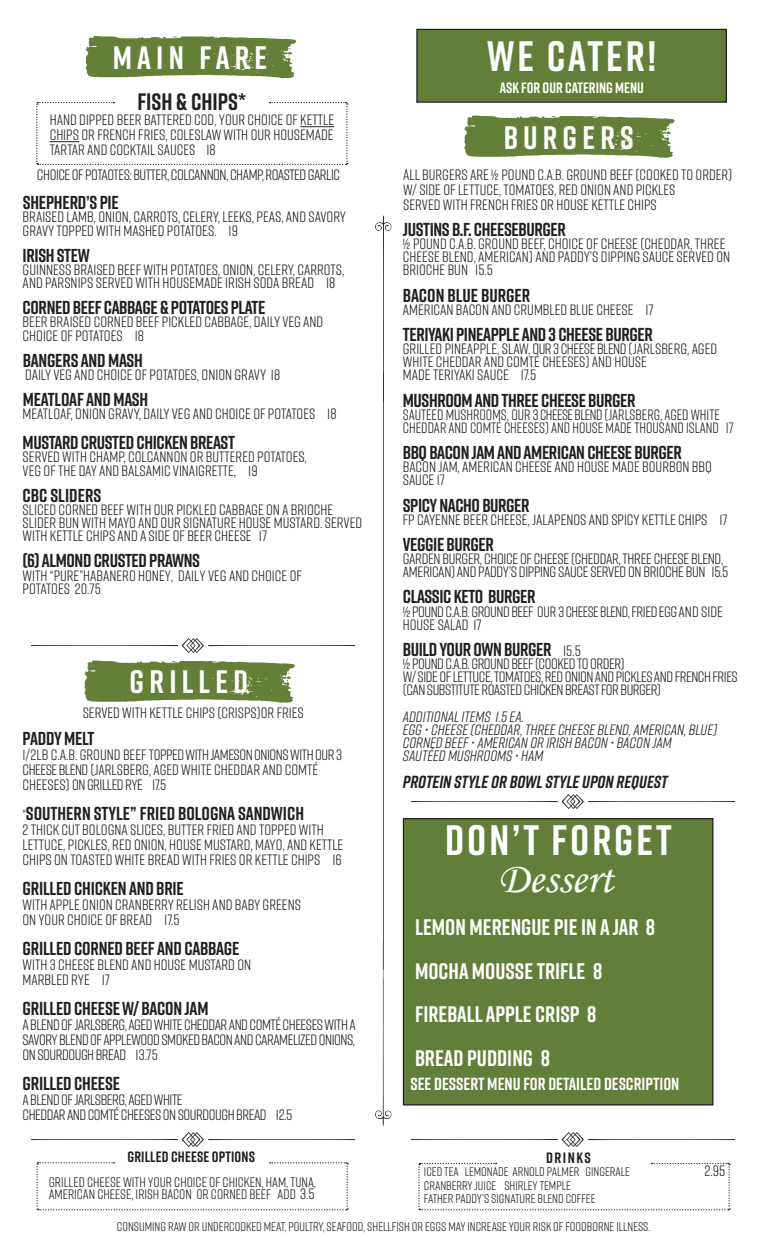
<style>
.page{position:relative;width:765px;height:1260px;background:#fff}
.page>*{position:absolute;margin:0;border:0;box-sizing:border-box;transform-origin:0 0}
.t1{font:43.75px "Monotype Corsiva";color:#fff}
.t2{font:700 42.5px "Rift";letter-spacing:.07em;color:#fff}
.t3{font:700 32.5px "Rift";letter-spacing:.16em;color:#fff}
.t4{font:700 23.75px "Rift";color:#231f20}
.t5{font:700 22.5px/43.8px "Rift";color:#fff}
.t6{font:700 18.75px "Rift";letter-spacing:-.02em;color:#231f20}
.t7{font:700 18.75px "Rift";color:#231f20}
.t8{font:700 17.5px "Rift";color:#fff}
.t9{font:italic 700 17.5px "Rift";color:#231f20}
.t10{font:15px/13.1px "Rift";color:#231f20}
.t11{font:15px/13.1px "Rift";letter-spacing:-.03em;color:#231f20}
.t12{font:15px/15px "Rift";letter-spacing:-.02em;color:#231f20}
.t13{font:italic 15px/13.1px "Rift";color:#231f20}
.t14{font:15px/13.1px "Rift";color:#231f20;scale:.95 1}
.t15{font:700 15px "Rift";letter-spacing:.01em;color:#231f20}
.t16{font:700 15px "Rift";color:#fff}
.t17{font:13.75px/12.5px "Rift";color:#231f20}
.t18{font:12.5px/13.8px "Rift";color:#231f20}
.s1{font-weight:400;font-size:15px}
.s2{font-size:15px}
</style>
<div class="page">
<div style="left:417px;top:29px;width:309px;height:73px;background:#627e38"></div>
<div style="left:416px;top:29px;width:311px;height:74px;border:1px solid #231f20"></div>
<svg style="left:84px;top:660px;width:211px;height:43px;background:#799154"></svg>
<img style="left:375px;top:215px;width:28px;height:911px">
<svg style="left:36px;top:102px;width:312px;height:63px"></svg>
<svg style="left:86px;top:36px;width:210px;height:42px;background:#758d4f"></svg>
<svg style="left:37px;top:1162px;width:311px;height:48px"></svg>
<svg style="left:418px;top:1163px;width:312px;height:47px"></svg>
<img style="left:30px;top:638px;width:326px;height:14px">
<img style="left:410px;top:1132px;width:326px;height:14px">
<img style="left:410px;top:795px;width:326px;height:14px">
<img style="left:30px;top:1132px;width:326px;height:14px">
<svg style="left:464px;top:115px;width:211px;height:43px;background:#799154"></svg>
<div style="left:403px;top:819px;width:310px;height:286px;background:#627e38"></div>
<div style="left:403px;top:818px;width:310px;height:288px;border:1px solid #231f20"></div>
<p class="t3" style="left:113px;top:35px;width:156px">MAIN FARE</p>
<p class="t4" style="left:137px;top:85px;width:110px">FISH &amp; CHIPS*</p>
<p class="t10" style="left:50px;top:112px;width:286px;line-height:15px;text-align:justify">HAND DIPPED BEER BATTERED COD, YOUR CHOICE OF KETTLE CHIPS OR FRENCH FRIES, COLESLAW WITH OUR HOUSEMADE TARTAR AND COCKTAIL SAUCES 18</p>
<p class="t11" style="left:37px;top:168px;width:305px">CHOICE OF POTAOTES: BUTTER, COLCANNON, CHAMP, ROASTED GARLIC</p>
<p class="t6" style="left:23px;top:189px;width:98px">SHEPHERD’S PIE</p>
<p class="t10" style="left:23px;top:210px;width:325px">BRAISED LAMB, ONION, CARROTS, CELERY, LEEKS, PEAS, AND SAVORY<br>GRAVY TOPPED WITH MASHED POTATOES. 19</p>
<p class="t6" style="left:23px;top:242px;width:69px">IRISH STEW</p>
<p class="t10" style="left:23px;top:262px;width:323px">GUINNESS BRAISED BEEF WITH POTATOES, ONION, CELERY, CARROTS,<br>AND PARSNIPS SERVED WITH HOUSEMADE IRISH SODA BREAD 18</p>
<p class="t6" style="left:23px;top:294px;width:244px">CORNED BEEF CABBAGE &amp; POTATOES PLATE</p>
<p class="t10" style="left:23px;top:315px;width:302px">BEER BRAISED CORNED BEEF PICKLED CABBAGE, DAILY VEG AND<br>CHOICE OF POTATOES 18</p>
<p class="t6" style="left:23px;top:347px;width:122px">BANGERS AND MASH</p>
<p class="t10" style="left:25px;top:367px;width:257px">DAILY VEG AND CHOICE OF POTATOES, ONION GRAVY 18</p>
<p class="t6" style="left:23px;top:386px;width:127px">MEATLOAF AND MASH</p>
<p class="t10" style="left:23px;top:407px;width:315px">MEATLOAF, ONION GRAVY, DAILY VEG AND CHOICE OF POTATOES 18</p>
<p class="t6" style="left:23px;top:429px;width:214px">MUSTARD CRUSTED CHICKEN BREAST</p>
<p class="t10" style="left:23px;top:450px;width:286px">SERVED WITH CHAMP, COLCANNON OR BUTTERED POTATOES,</p>
<p class="t10" style="left:23px;top:463px;width:237px">VEG OF THE DAY AND BALSAMIC VINAIGRETTE, 19</p>
<p class="t7" style="left:23px;top:482px;width:80px">CBC SLIDERS</p>
<p class="t10" style="left:23px;top:502px;width:341px">SLICED CORNED BEEF WITH OUR PICKLED CABBAGE ON A BRIOCHE<br>SLIDER BUN WITH MAYO AND OUR SIGNATURE HOUSE MUSTARD. SERVED<br>WITH KETTLE CHIPS AND A SIDE OF BEER CHEESE 17</p>
<p class="t6" style="left:23px;top:547px;width:179px">(6) ALMOND CRUSTED PRAWNS</p>
<p class="t10" style="left:23px;top:568px;width:281px">WITH “PURE”HABANERO HONEY, DAILY VEG AND CHOICE OF<br>POTATOES 20.75</p>
<p class="t3" style="left:130px;top:658px;width:120px">GRILLED</p>
<p class="t10" style="left:83px;top:706px;width:223px">SERVED WITH KETTLE CHIPS (CRISPS)OR FRIES</p>
<p class="t6" style="left:23px;top:725px;width:74px">PADDY MELT</p>
<p class="t12" style="left:22px;top:746px;width:321px">1/2LB C.A.B. GROUND BEEF TOPPED WITH JAMESON ONIONS WITH OUR 3<br>CHEESE BLEND (JARLSBERG, AGED WHITE CHEDDAR AND COMTÉ<br>CHEESES) ON GRILLED RYE 17.5</p>
<p class="t7" style="left:22px;top:800px;width:283px"><span class="s1">“</span>SOUTHERN STYLE” FRIED BOLOGNA SANDWICH</p>
<p class="t10" style="left:22px;top:822px;width:303px">2 THICK CUT BOLOGNA SLICES, BUTTER FRIED AND TOPPED WITH</p>
<p class="t10" style="left:22px;top:836px;width:322px;line-height:15px">LETTUCE, PICKLES, RED ONION, HOUSE MUSTARD, MAYO, AND KETTLE<br>CHIPS ON TOASTED WHITE BREAD WITH FRIES OR KETTLE CHIPS 16</p>
<p class="t6" style="left:23px;top:875px;width:163px">GRILLED CHICKEN AND BRIE</p>
<p class="t10" style="left:23px;top:896px;width:280px;line-height:15px">WITH APPLE ONION CRANBERRY RELISH AND BABY GREENS<br>ON YOUR CHOICE OF BREAD 17.5</p>
<p class="t6" style="left:23px;top:935px;width:218px">GRILLED CORNED BEEF AND CABBAGE</p>
<p class="t10" style="left:23px;top:956px;width:230px;line-height:15px">WITH 3 CHEESE BLEND AND HOUSE MUSTARD ON<br>MARBLED RYE 17</p>
<p class="t6" style="left:23px;top:995px;width:187px">GRILLED CHEESE W/ BACON JAM</p>
<p class="t10" style="left:23px;top:1016px;width:335px;line-height:15px;text-align:justify">A BLEND OF JARLSBERG, AGED WHITE CHEDDAR AND COMTÉ CHEESES WITH A SAVORY BLEND OF APPLEWOOD SMOKED BACON AND CARAMELIZED ONIONS, ON SOURDOUGH BREAD 13.75</p>
<p class="t6" style="left:23px;top:1070px;width:99px">GRILLED CHEESE</p>
<p class="t11" style="left:22px;top:1091px;width:271px;line-height:15px">A BLEND OF JARLSBERG, AGED WHITE<br>CHEDDAR AND COMTÉ CHEESES ON SOURDOUGH BREAD 12.5</p>
<p class="t15" style="left:127px;top:1146px;width:129px">GRILLED CHEESE OPTIONS</p>
<p class="t17" style="left:49px;top:1175px;width:269px">GRILLED CHEESE WITH YOUR CHOICE OF CHICKEN, HAM, TUNA,<br>AMERICAN CHEESE, IRISH BACON OR CORNED BEEF ADD <span class="s2">3.5</span></p>
<p class="t2" style="left:487px;top:25px;width:171px">WE CATER!</p>
<p class="t16" style="left:500px;top:77px;width:145px">ASK FOR OUR CATERING MENU</p>
<p class="t3" style="left:504px;top:114px;width:132px">BURGERS</p>
<p class="t10" style="left:403px;top:168px;width:331px">ALL BURGERS ARE ½ POUND C.A.B. GROUND BEEF (COOKED TO ORDER)</p>
<p class="t10" style="left:403px;top:183px;width:274px">W/ SIDE OF LETTUCE, TOMATOES, RED ONION AND PICKLES</p>
<p class="t10" style="left:403px;top:198px;width:255px">SERVED WITH FRENCH FRIES OR HOUSE KETTLE CHIPS</p>
<p class="t6" style="left:403px;top:216px;width:165px">JUSTINS B.F. CHEESEBURGER</p>
<p class="t10" style="left:403px;top:237px;width:329px">½ POUND C.A.B. GROUND BEEF, CHOICE OF CHEESE (CHEDDAR, THREE<br>CHEESE BLEND, AMERICAN) AND PADDY’S DIPPING SAUCE SERVED ON<br>BRIOCHE BUN 15.5</p>
<p class="t7" style="left:403px;top:282px;width:129px">BACON BLUE BURGER</p>
<p class="t10" style="left:403px;top:302px;width:252px">AMERICAN BACON AND CRUMBLED BLUE CHEESE 17</p>
<p class="t6" style="left:403px;top:321px;width:252px">TERIYAKI PINEAPPLE AND 3 CHEESE BURGER</p>
<p class="t10" style="left:403px;top:342px;width:316px">GRILLED PINEAPPLE, SLAW, OUR 3 CHEESE BLEND (JARLSBERG, AGED<br>WHITE CHEDDAR AND COMTÉ CHEESES) AND HOUSE<br>MADE TERIYAKI SAUCE 17.5</p>
<p class="t6" style="left:403px;top:387px;width:234px">MUSHROOM AND THREE CHEESE BURGER</p>
<p class="t14" style="left:403px;top:407px;width:350px">SAUTEED MUSHROOMS, OUR 3 CHEESE BLEND (JARLSBERG, AGED WHITE<br>CHEDDAR AND COMTÉ CHEESES) AND HOUSE MADE THOUSAND ISLAND 17</p>
<p class="t6" style="left:403px;top:439px;width:281px">BBQ BACON JAM AND AMERICAN CHEESE BURGER</p>
<p class="t10" style="left:403px;top:460px;width:311px">BACON JAM, AMERICAN CHEESE AND HOUSE MADE BOURBON BBQ<br>SAUCE 17</p>
<p class="t6" style="left:403px;top:492px;width:128px">SPICY NACHO BURGER</p>
<p class="t10" style="left:403px;top:512px;width:326px">FP CAYENNE BEER CHEESE, JALAPENOS AND SPICY KETTLE CHIPS 17</p>
<p class="t6" style="left:403px;top:531px;width:93px">VEGGIE BURGER</p>
<p class="t12" style="left:403px;top:552px;width:327px;line-height:13.1px">GARDEN BURGER, CHOICE OF CHEESE (CHEDDAR, THREE CHEESE BLEND,<br>AMERICAN) AND PADDY’S DIPPING SAUCE SERVED ON BRIOCHE BUN 15.5</p>
<p class="t6" style="left:403px;top:583px;width:134px">CLASSIC KETO BURGER</p>
<p class="t11" style="left:403px;top:604px;width:322px">½ POUND C.A.B. GROUND BEEF OUR 3 CHEESE BLEND, FRIED EGG AND SIDE<br>HOUSE SALAD 17</p>
<p class="t6" style="left:403px;top:636px;width:180px">BUILD YOUR OWN BURGER <span class="s1">15.5</span></p>
<p class="t11" style="left:403px;top:657px;width:223px">½ POUND C.A.B. GROUND BEEF (COOKED TO ORDER)</p>
<p class="t11" style="left:403px;top:670px;width:336px">W/ SIDE OF LETTUCE, TOMATOES, RED ONION AND PICKLES AND FRENCH FRIES (CAN SUBSTITUTE ROASTED CHICKEN BREAST FOR BURGER)</p>
<p class="t13" style="left:403px;top:709px;width:123px">ADDITIONAL ITEMS 1.5 EA.</p>
<p class="t13" style="left:403px;top:722px;width:316px">EGG • CHEESE (CHEDDAR, THREE CHEESE BLEND, AMERICAN, BLUE)<br>CORNED BEEF • AMERICAN OR IRISH BACON • BACON JAM</p>
<p class="t13" style="left:403px;top:748px;width:142px">SAUTÉED MUSHROOMS • HAM</p>
<p class="t9" style="left:403px;top:770px;width:266px">PROTEIN STYLE OR BOWL STYLE UPON REQUEST</p>
<p class="t2" style="left:445px;top:810px;width:228px">DON’T FORGET</p>
<p class="t1" style="left:498px;top:853px;width:117px">Dessert</p>
<p class="t5" style="left:415px;top:905px;width:242px">LEMON MERENGUE PIE IN A JAR 8<br>MOCHA MOUSSE TRIFLE 8<br>FIREBALL APPLE CRISP 8<br>BREAD PUDDING 8</p>
<p class="t8" style="left:410px;top:1072px;width:271px">SEE DESSERT MENU FOR DETAILED DESCRIPTION</p>
<p class="t15" style="left:546px;top:1147px;width:46px">DRINKS</p>
<p class="t18" style="left:424px;top:1164px;width:208px">ICED TEA LEMONADE ARNOLD PALMER GINGERALE<br>CRANBERRY JUICE SHIRLEY TEMPLE<br>FATHER PADDY’S SIGNATURE BLEND COFFEE</p>
<p class="t10" style="left:704px;top:1164px;width:22px">2.95</p>
<p class="t18" style="left:117px;top:1220px;width:535px">CONSUMING RAW OR UNDERCOOKED MEAT, POULTRY, SEAFOOD, SHELLFISH OR EGGS MAY INCREASE YOUR RISK OF FOODBORNE ILLNESS.</p>
</div>
